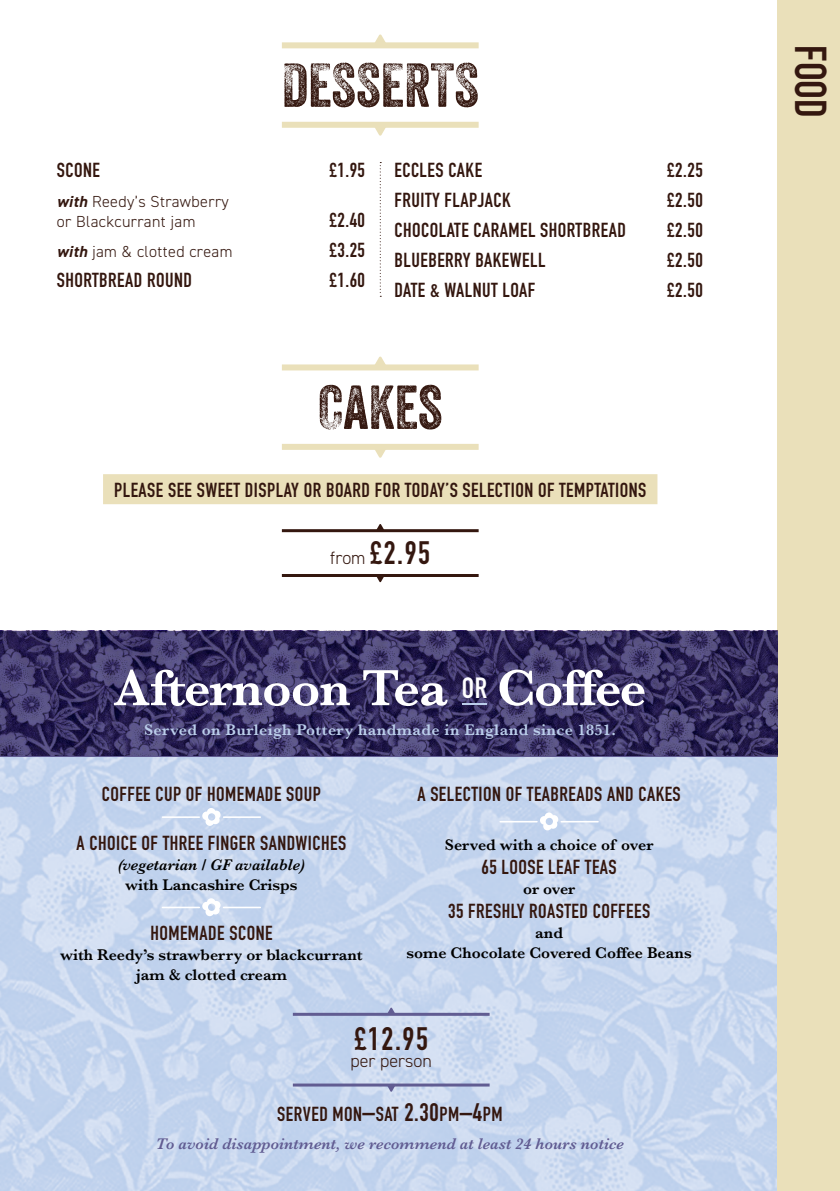
<style>
.page{position:relative;width:840px;height:1191px;background:#fff}
.page>*{position:absolute;margin:0;border:0;box-sizing:border-box;transform-origin:0 0}
.t1{font:60px "Veneer Three";color:#34170f}
.t2{font:600 52.8px "Baskerville";letter-spacing:-.02em;color:#fff}
.t3{font:700 44px "DIN Condensed";color:#34170f}
.t4{font:700 32px "DIN Condensed";color:#34170f}
.t5{font:700 20px "DIN Condensed";letter-spacing:.025em;color:#34170f}
.t6{font:300 18px "DIN2014";color:#34170f}
.t7{font:600 16px/20px "Baskerville";color:#000;text-align:center}
.t8{font:300 16px/20px "DIN2014";letter-spacing:.025em;color:#34170f}
.t9{font:italic 600 16px "Baskerville";color:#615c92}
.t10{font:600 16px "Baskerville";letter-spacing:.025em;color:#bbceeb}
.t11{font:italic 600 16px "Baskerville";color:#000}
.s1{font-weight:700;font-style:italic}
.s2{font-family:"DIN2014";font-weight:300;font-size:18px}
.s3{font-family:"DIN Condensed";font-weight:700;font-size:28.8px}
.s4{font-size:25px}
</style>
<div class="page">
<img style="left:0;top:756px;width:777px;height:435px">
<div style="left:282px;top:42px;width:196px;height:6px;background:#eae0ba"></div>
<div style="left:282px;top:364px;width:196px;height:6px;background:#eae0ba"></div>
<div style="left:282px;top:122px;width:196px;height:6px;background:#eae0ba"></div>
<div style="left:282px;top:444px;width:196px;height:6px;background:#eae0ba"></div>
<svg style="left:373px;top:34px;width:13px;height:9px"></svg>
<svg style="left:373px;top:356px;width:13px;height:9px"></svg>
<svg style="left:373px;top:127px;width:13px;height:9px"></svg>
<svg style="left:375px;top:450px;width:11px;height:8px"></svg>
<div style="left:777px;top:0;width:62px;height:1191px;background:#eae0ba"></div>
<div style="left:103px;top:474px;width:554px;height:30px;background:#eae0ba"></div>
<hr style="left:282px;top:529px;width:196px;height:3px;background:#34170f">
<svg style="left:376px;top:524px;width:8px;height:6px"></svg>
<hr style="left:282px;top:574px;width:196px;height:3px;background:#34170f">
<svg style="left:376px;top:577px;width:8px;height:5px"></svg>
<svg style="left:379px;top:162px;width:2px;height:135px"></svg>
<svg style="left:202px;top:808px;width:18px;height:18px"></svg>
<hr style="left:223px;top:816px;width:37px;height:2px;background:#fff">
<hr style="left:162px;top:816px;width:37px;height:2px;background:#fff">
<svg style="left:202px;top:898px;width:18px;height:18px"></svg>
<hr style="left:223px;top:906px;width:37px;height:2px;background:#fff">
<hr style="left:162px;top:906px;width:37px;height:2px;background:#fff">
<svg style="left:539px;top:812px;width:19px;height:18px"></svg>
<hr style="left:561px;top:821px;width:36px;height:1px;background:#fff">
<hr style="left:500px;top:821px;width:36px;height:1px;background:#fff">
<hr style="left:293px;top:1012px;width:196px;height:3px;background:#615c92">
<svg style="left:387px;top:1007px;width:8px;height:6px"></svg>
<hr style="left:293px;top:1083px;width:196px;height:3px;background:#615c92">
<svg style="left:387px;top:1086px;width:8px;height:5px"></svg>
<svg style="left:0;top:631px;width:777px;height:124px;background:#393163"></svg>
<hr style="left:462px;top:703px;width:25px;height:2px;background:#bbceeb">
<h1 class="t1" style="left:281px;top:49px;width:198px">DESSERTS</h1>
<p class="t5" style="left:57px;top:156px;width:45px">SCONE</p>
<p class="t5" style="left:329px;top:156px;width:37px">£1.95</p>
<p class="t8" style="left:57px;top:191px;width:174px"><span class="s1">with</span> Reedy’s Strawberry or Blackcurrant jam</p>
<p class="t5" style="left:329px;top:206px;width:37px">£2.40</p>
<p class="t8" style="left:57px;top:241px;width:177px"><span class="s1">with</span> jam &amp; clotted cream</p>
<p class="t5" style="left:329px;top:236px;width:37px">£3.25</p>
<p class="t5" style="left:57px;top:266px;width:137px">SHORTBREAD ROUND</p>
<p class="t5" style="left:329px;top:266px;width:37px">£1.60</p>
<p class="t5" style="left:394px;top:156px;width:89px">ECCLES CAKE</p>
<p class="t5" style="left:667px;top:156px;width:37px">£2.25</p>
<p class="t5" style="left:394px;top:186px;width:118px">FRUITY FLAPJACK</p>
<p class="t5" style="left:667px;top:186px;width:37px">£2.50</p>
<p class="t5" style="left:394px;top:216px;width:233px">CHOCOLATE CARAMEL SHORTBREAD</p>
<p class="t5" style="left:667px;top:216px;width:37px">£2.50</p>
<p class="t5" style="left:394px;top:246px;width:152px">BLUEBERRY BAKEWELL</p>
<p class="t5" style="left:667px;top:246px;width:37px">£2.50</p>
<p class="t5" style="left:394px;top:276px;width:142px">DATE &amp; WALNUT LOAF</p>
<p class="t5" style="left:667px;top:276px;width:37px">£2.50</p>
<h1 class="t1" style="left:318px;top:371px;width:126px">CAKES</h1>
<p class="t5" style="left:114px;top:476px;width:533px">PLEASE SEE SWEET DISPLAY OR BOARD FOR TODAY’S SELECTION OF TEMPTATIONS</p>
<h3 class="t4" style="left:330px;top:531px;width:101px"><span class="s2">from</span> £2.95</h3>
<h2 class="t2" style="left:113px;top:651px;width:534px">Afternoon Tea <span class="s3">OR</span> Coffee</h2>
<p class="t10" style="left:144px;top:718px;width:473px">Served on Burleigh Pottery handmade in England since 1851.</p>
<p class="t5" style="left:102px;top:781px;width:220px">COFFEE CUP OF HOMEMADE SOUP</p>
<p class="t5" style="left:77px;top:829px;width:271px">A CHOICE OF THREE FINGER SANDWICHES</p>
<p class="t11" style="left:118px;top:854px;width:188px">(vegetarian / GF available)</p>
<p class="t7" style="left:125px;top:874px;width:174px">with Lancashire Crisps</p>
<p class="t5" style="left:150px;top:919px;width:124px">HOMEMADE SCONE</p>
<p class="t7" style="left:60px;top:945px;width:304px">with Reedy’s strawberry or blackcurrant jam &amp; clotted cream</p>
<p class="t5" style="left:417px;top:781px;width:264px">A SELECTION OF TEABREADS AND CAKES</p>
<p class="t7" style="left:444px;top:835px;width:210px">Served with a choice of over</p>
<p class="t5" style="left:481px;top:854px;width:137px">65 LOOSE LEAF TEAS</p>
<p class="t7" style="left:522px;top:879px;width:54px">or over</p>
<p class="t5" style="left:448px;top:898px;width:203px">35 FRESHLY ROASTED COFFEES</p>
<p class="t7" style="left:406px;top:923px;width:286px">and<br>some Chocolate Covered Coffee Beans</p>
<h3 class="t4" style="left:354px;top:1017px;width:75px">£12.95</h3>
<p class="t6" style="left:350px;top:1050px;width:83px">per person</p>
<p class="t5" style="left:277px;top:1100px;width:227px">SERVED MON<span class="s4">–</span>SAT <span class="s4">2.30</span>PM<span class="s4">–4</span>PM</p>
<p class="t9" style="left:156px;top:1132px;width:469px">To avoid disappointment, we recommend at least 24 hours notice</p>
<h3 class="t3" style="left:839px;top:45px;width:74px;rotate:90deg">FOOD</h3>
</div>
